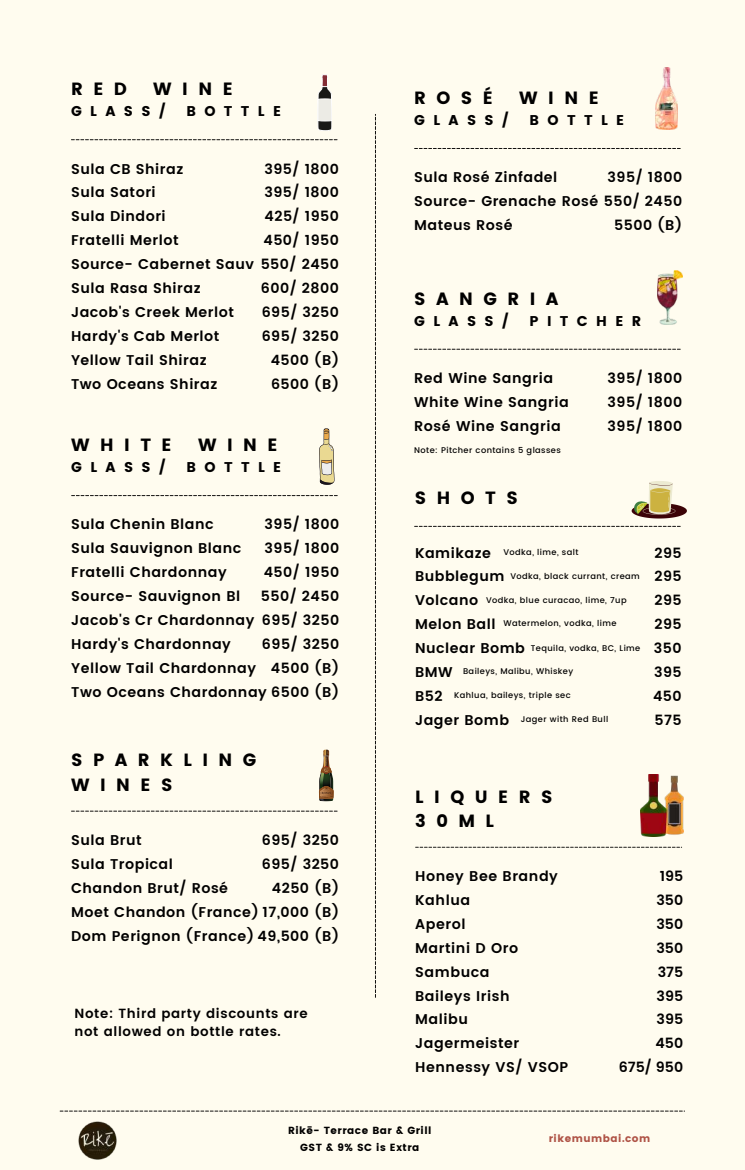
<style>
.page{position:relative;width:745px;height:1170px;background:#fff}
.page>*{position:absolute;margin:0;border:0;box-sizing:border-box;transform-origin:0 0}
.t1{font:17.75px/24.8px "Poppins";letter-spacing:.59em;color:#000}
.t2{font:600 14.12px/23.9px "Poppins";letter-spacing:.035em;color:#000}
.t3{font:14.12px "Poppins";letter-spacing:.59em;color:#000}
.t4{font:600 14.12px/23.9px "Poppins";color:#000;text-align:right}
.t5{font:600 13.25px/17.8px "Poppins";letter-spacing:.05em;color:#000}
.t6{font:10.25px/17.1px "Poppins";letter-spacing:.05em;color:#000;text-align:center}
.t7{font:10.25px "Poppins";letter-spacing:.05em;color:#af5346}
.t8{font:500 8.25px "Poppins";letter-spacing:.05em;color:#000}
</style>
<div class="page">
<div style="left:0;top:0;width:744px;height:1169px;background:#fffcef"></div>
<svg style="left:375px;top:114px;width:1px;height:883px"></svg>
<svg style="left:71px;top:139px;width:266px;height:1px"></svg>
<svg style="left:71px;top:495px;width:266px;height:1px"></svg>
<svg style="left:414px;top:148px;width:266px;height:1px"></svg>
<svg style="left:414px;top:348px;width:266px;height:1px"></svg>
<svg style="left:71px;top:810px;width:266px;height:1px"></svg>
<svg style="left:414px;top:525px;width:266px;height:1px"></svg>
<svg style="left:318px;top:74px;width:14px;height:57px"></svg>
<svg style="left:319px;top:428px;width:15px;height:56px"></svg>
<svg style="left:319px;top:749px;width:14px;height:52px"></svg>
<img style="left:655px;top:68px;width:22px;height:62px">
<img style="left:657px;top:271px;width:25px;height:53px">
<svg style="left:631px;top:481px;width:55px;height:37px"></svg>
<svg style="left:415px;top:846px;width:267px;height:1px"></svg>
<img style="left:640px;top:774px;width:43px;height:62px">
<img style="left:78px;top:1121px;width:39px;height:39px">
<svg style="left:60px;top:1110px;width:624px;height:1px"></svg>
<p class="t1" style="left:71px;top:76px;width:57px">RED</p>
<p class="t1" style="left:153px;top:76px;width:81px">WINE</p>
<p class="t3" style="left:71px;top:103px;width:96px">GLASS/</p>
<p class="t3" style="left:186px;top:103px;width:96px">BOTTLE</p>
<p class="t2" style="left:71px;top:157px;width:184px">Sula CB Shiraz<br>Sula Satori<br>Sula Dindori<br>Fratelli Merlot<br>Source- Cabernet Sauv<br>Sula Rasa Shiraz<br>Jacob's Creek Merlot<br>Hardy's Cab Merlot<br>Yellow Tail Shiraz<br>Two Oceans Shiraz</p>
<p class="t2" style="left:260px;top:157px;width:80px;text-align:right">395/ 1800<br>395/ 1800<br>425/ 1950<br>450/ 1950<br>550/ 2450<br>600/ 2800<br>695/ 3250<br>695/ 3250<br>4500 (B)<br>6500 (B)</p>
<p class="t1" style="left:71px;top:432px;width:102px">WHITE</p>
<p class="t1" style="left:198px;top:432px;width:81px">WINE</p>
<p class="t3" style="left:71px;top:459px;width:96px">GLASS/</p>
<p class="t3" style="left:186px;top:459px;width:96px">BOTTLE</p>
<p class="t2" style="left:261px;top:512px;width:80px;text-align:right">395/ 1800<br>395/ 1800<br>450/ 1950<br>550/ 2450<br>695/ 3250<br>695/ 3250<br>4500 (B)</p>
<p class="t2" style="left:71px;top:512px;width:269px">Sula Chenin Blanc<br>Sula Sauvignon Blanc<br>Fratelli Chardonnay<br>Source- Sauvignon Bl<br>Jacob's Cr Chardonnay<br>Hardy's Chardonnay<br>Yellow Tail Chardonnay<br>Two Oceans Chardonnay 6500 (B)</p>
<p class="t1" style="left:71px;top:747px;width:187px">SPARKLING<br>WINES</p>
<p class="t2" style="left:262px;top:827px;width:79px;text-align:right">695/ 3250<br>695/ 3250<br>4250 (B)</p>
<p class="t2" style="left:71px;top:827px;width:269px">Sula Brut<br>Sula Tropical<br>Chandon Brut/ Rosé<br>Moet Chandon (France) 17,000 (B)<br>Dom Perignon (France) 49,500 (B)</p>
<p class="t5" style="left:74px;top:1004px;width:235px">Note: Third party discounts are not allowed on bottle rates.</p>
<p class="t1" style="left:414px;top:85px;width:80px">ROSÉ</p>
<p class="t1" style="left:519px;top:85px;width:81px">WINE</p>
<p class="t3" style="left:414px;top:112px;width:96px">GLASS/</p>
<p class="t3" style="left:529px;top:112px;width:96px">BOTTLE</p>
<p class="t2" style="left:607px;top:165px;width:76px">395/ 1800</p>
<p class="t2" style="left:614px;top:213px;width:70px">5500 (B)</p>
<p class="t2" style="left:414px;top:165px;width:269px">Sula Rosé Zinfadel<br>Source- Grenache Rosé 550/ 2450<br>Mateus Rosé</p>
<p class="t1" style="left:414px;top:286px;width:146px">SANGRIA</p>
<p class="t3" style="left:414px;top:312px;width:96px">GLASS/</p>
<p class="t3" style="left:529px;top:312px;width:113px">PITCHER</p>
<p class="t2" style="left:414px;top:366px;width:156px">Red Wine Sangria<br>White Wine Sangria<br>Rosé Wine Sangria</p>
<p class="t2" style="left:607px;top:366px;width:76px;text-align:justify">395/ 1800<br>395/ 1800<br>395/ 1800</p>
<p class="t8" style="left:414px;top:445px;width:148px">Note: Pitcher contains 5 glasses</p>
<p class="t1" style="left:414px;top:485px;width:104px">SHOTS</p>
<p class="t2" style="left:415px;top:540px;width:111px">Kamikaze<br>Bubblegum<br>Volcano<br>Melon Ball<br>Nuclear Bomb<br>BMW<br>B52<br>Jager Bomb</p>
<p class="t2" style="left:652px;top:540px;width:30px;text-align:justify">295<br>295<br>295<br>295<br>350<br>395<br>450<br>575</p>
<p class="t8" style="left:503px;top:547px;width:76px">Vodka, lime, salt</p>
<p class="t8" style="left:510px;top:570px;width:131px">Vodka, black currant, cream</p>
<p class="t8" style="left:486px;top:594px;width:142px">Vodka, blue curacao, lime, 7up</p>
<p class="t8" style="left:503px;top:618px;width:114px">Watermelon, vodka, lime</p>
<p class="t8" style="left:530px;top:643px;width:111px">Tequila, vodka, BC, Lime</p>
<p class="t8" style="left:463px;top:666px;width:112px">Baileys, Malibu, Whiskey</p>
<p class="t8" style="left:454px;top:690px;width:118px">Kahlua, baileys, triple sec</p>
<p class="t8" style="left:520px;top:714px;width:89px">Jager with Red Bull</p>
<p class="t1" style="left:415px;top:783px;width:139px">LIQUERS<br>30ML</p>
<p class="t2" style="left:415px;top:864px;width:154px">Honey Bee Brandy<br>Kahlua<br>Aperol<br>Martini D Oro<br>Sambuca<br>Baileys Irish<br>Malibu<br>Jagermeister<br>Hennessy VS/ VSOP</p>
<p class="t4" style="left:618px;top:864px;width:66px">195<br>350<br>350<br>350<br>375<br>395<br>395<br>450<br>675/ 950</p>
<p class="t6" style="left:288px;top:1121px;width:145px">Rikē- Terrace Bar &amp; Grill<br>GST &amp; 9% SC is Extra</p>
<p class="t7" style="left:548px;top:1132px;width:103px">rikemumbai.com</p>
</div>
